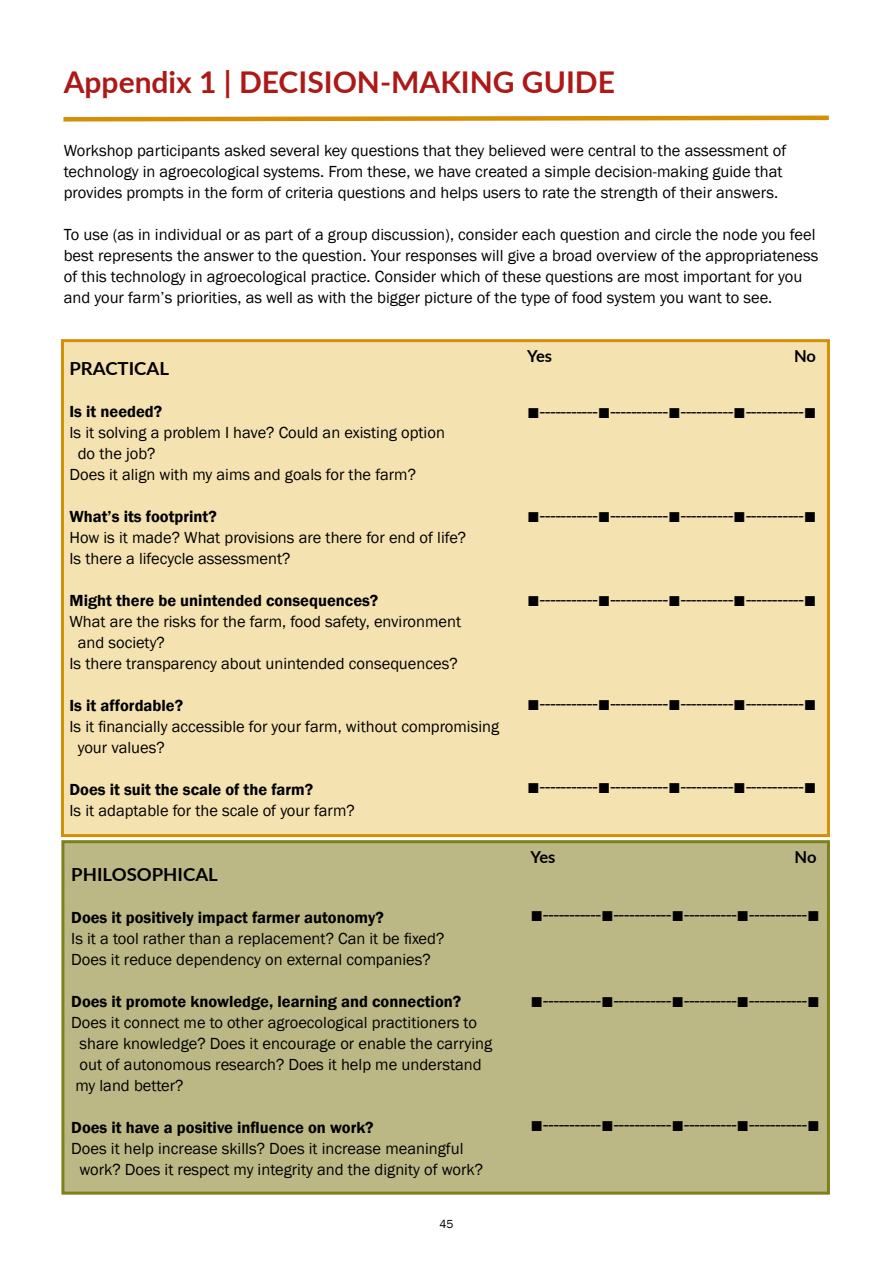
<style>
.page{position:relative;width:893px;height:1263px;background:#fff}
.page>*{position:absolute;margin:0;border:0;box-sizing:border-box;transform-origin:0 0}
.t1{font:700 30px "Lato";color:#ad1917}
.t2{font:21px "Franklin Gothic";color:#000}
.t3{font:700 18px "Lato";color:#000}
.t4{font:16.5px/21px "Franklin Gothic";color:#000}
.t5{font:600 16.5px "Franklin Gothic";color:#000}
.t6{font:700 16.5px "Lato";letter-spacing:-.015em;color:#000}
.t7{font:12px "Franklin Gothic";color:#000}
</style>
<div class="page">
<div style="left:63px;top:842px;width:765px;height:351px;background:#bcb885"></div>
<div style="left:61px;top:840px;width:769px;height:354px;border:3px solid #7e8019"></div>
<div style="left:62px;top:341px;width:766px;height:494px;background:#f4e2b1"></div>
<div style="left:61px;top:339px;width:769px;height:498px;border:3px solid #d58f07"></div>
<svg style="left:63px;top:115px;width:766px;height:7px"></svg>
<h1 class="t1" style="left:64px;top:60px;width:553px">Appendix 1 | DECISION-MAKING GUIDE</h1>
<p class="t4" style="left:64px;top:140px;width:724px">Workshop participants asked several key questions that they believed were central to the assessment of technology in agroecological systems. From these, we have created a simple decision-making guide that provides prompts in the form of criteria questions and helps users to rate the strength of their answers.</p>
<p class="t4" style="left:64px;top:224px;width:756px">To use (as in individual or as part of a group discussion), consider each question and circle the node you feel best represents the answer to the question. Your responses will give a broad overview of the appropriateness of this technology in agroecological practice. Consider which of these questions are most important for you and your farm’s priorities, as well as with the bigger picture of the type of food system you want to see.</p>
<p class="t3" style="left:69px;top:356px;width:101px">PRACTICAL</p>
<p class="t5" style="left:69px;top:402px;width:94px">Is it needed?</p>
<p class="t4" style="left:69px;top:423px;width:377px">Is it solving a problem I have? Could an existing option</p>
<p class="t4" style="left:78px;top:444px;width:79px">do the job?</p>
<p class="t4" style="left:69px;top:465px;width:348px">Does it align with my aims and goals for the farm?</p>
<p class="t5" style="left:69px;top:507px;width:149px">What’s its footprint?</p>
<p class="t4" style="left:69px;top:528px;width:398px">How is it made? What provisions are there for end of life?<br>Is there a lifecycle assessment?</p>
<p class="t5" style="left:69px;top:591px;width:310px">Might there be unintended consequences?</p>
<p class="t4" style="left:69px;top:612px;width:393px">What are the risks for the farm, food safety, environment</p>
<p class="t4" style="left:78px;top:633px;width:89px">and society?</p>
<p class="t4" style="left:69px;top:654px;width:390px">Is there transparency about unintended consequences?</p>
<p class="t5" style="left:69px;top:696px;width:115px">Is it affordable?</p>
<p class="t4" style="left:78px;top:717px;width:423px;text-indent:-8px">Is it financially accessible for your farm, without compromising your values?</p>
<p class="t5" style="left:69px;top:780px;width:245px">Does it suit the scale of the farm?</p>
<p class="t4" style="left:69px;top:801px;width:287px">Is it adaptable for the scale of your farm?</p>
<p class="t3" style="left:71px;top:861px;width:148px">PHILOSOPHICAL</p>
<p class="t5" style="left:71px;top:907px;width:314px">Does it positively impact farmer autonomy?</p>
<p class="t4" style="left:71px;top:928px;width:375px">Is it a tool rather than a replacement? Can it be fixed?<br>Does it reduce dependency on external companies?</p>
<p class="t5" style="left:71px;top:991px;width:391px">Does it promote knowledge, learning and connection?</p>
<p class="t4" style="left:71px;top:1012px;width:422px">Does it connect me to other agroecological practitioners to share knowledge? Does it encourage or enable the carrying out of autonomous research? Does it help me understand my land better?</p>
<p class="t5" style="left:71px;top:1117px;width:304px">Does it have a positive influence on work?</p>
<p class="t4" style="left:80px;top:1138px;width:405px;text-indent:-8px">Does it help increase skills? Does it increase meaningful work? Does it respect my integrity and the dignity of work?</p>
<p class="t7" style="left:439px;top:1216px;width:16px">45</p>
<p class="t6" style="left:527px;top:344px;width:26px">Yes</p>
<p class="t6" style="left:794px;top:344px;width:23px">No</p>
<p class="t2" style="left:527px;top:398px;width:291px">■-----------■-----------■----------■-----------■</p>
<p class="t2" style="left:527px;top:502px;width:291px">■-----------■-----------■----------■-----------■</p>
<p class="t2" style="left:527px;top:585px;width:291px">■-----------■-----------■----------■-----------■</p>
<p class="t2" style="left:527px;top:690px;width:291px">■-----------■-----------■----------■-----------■</p>
<p class="t2" style="left:527px;top:773px;width:291px">■-----------■-----------■----------■-----------■</p>
<p class="t6" style="left:531px;top:845px;width:26px">Yes</p>
<p class="t6" style="left:794px;top:845px;width:23px">No</p>
<p class="t2" style="left:531px;top:901px;width:291px">■-----------■-----------■----------■-----------■</p>
<p class="t2" style="left:531px;top:987px;width:291px">■-----------■-----------■----------■-----------■</p>
<p class="t2" style="left:531px;top:1111px;width:291px">■-----------■-----------■----------■-----------■</p>
</div>
